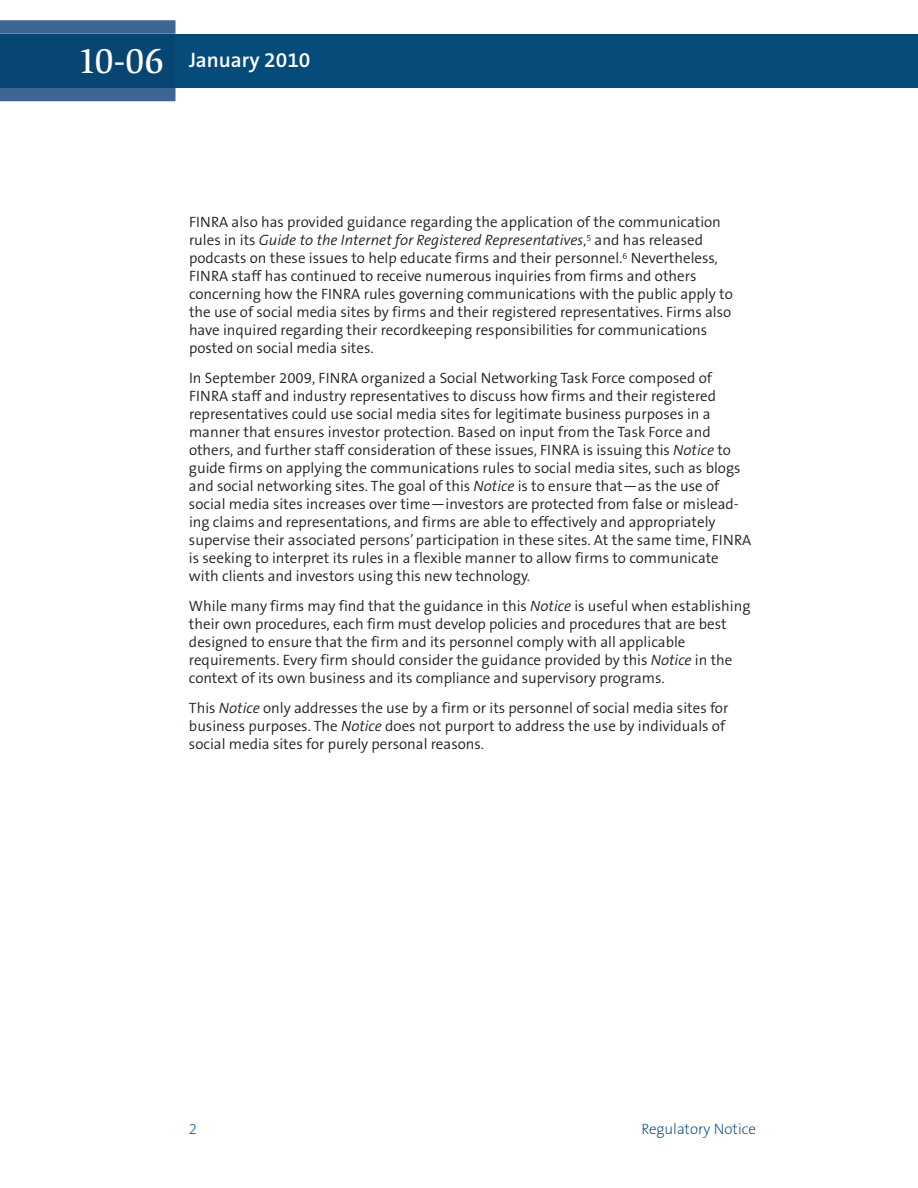
<style>
.page{position:relative;width:918px;height:1188px;background:#fff}
.page>*{position:absolute;margin:0;border:0;box-sizing:border-box;transform-origin:0 0}
.t1{font:500 36px "Slimbach LT";color:#fff}
.t2{font:600 21px "The Sans B6";color:#fff}
.t3{font:300 15px/18px "The Sans B4";color:#231f20}
.t4{font:200 15px "The Sans B2";color:#004270}
.s1{font-style:italic}
</style>
<div class="page">
<div style="left:176px;top:34px;width:742px;height:54px;background:#064c7a"></div>
<svg style="left:0;top:20px;width:176px;height:81px"></svg>
<div style="left:0;top:34px;width:176px;height:54px;background:#074573"></div>
<h1 class="t1" style="left:78px;top:47px;width:88px">10-06</h1>
<h2 class="t2" style="left:189px;top:49px;width:123px">January 2010</h2>
<p class="t3" style="left:189px;top:214px;width:545px">FINRA also has provided guidance regarding the application of the communication rules in its <span class="s1">Guide to the Internet for Registered Representatives</span>,<sup>5</sup> and has released podcasts on these issues to help educate firms and their personnel.<sup>6</sup> Nevertheless, FINRA staff has continued to receive numerous inquiries from firms and others concerning how the FINRA rules governing communications with the public apply to the use of social media sites by firms and their registered representatives. Firms also have inquired regarding their recordkeeping responsibilities for communications posted on social media sites.</p>
<p class="t3" style="left:189px;top:370px;width:564px">In September 2009, FINRA organized a Social Networking Task Force composed of FINRA staff and industry representatives to discuss how firms and their registered representatives could use social media sites for legitimate business purposes in a manner that ensures investor protection. Based on input from the Task Force and others, and further staff consideration of these issues, FINRA is issuing this <span class="s1">Notice</span> to guide firms on applying the communications rules to social media sites, such as blogs and social networking sites. The goal of this <span class="s1">Notice</span> is to ensure that—as the use of social media sites increases over time—investors are protected from false or mislead&shy;ing claims and representations, and firms are able to effectively and appropriately supervise their associated persons’ participation in these sites. At the same time, FINRA is seeking to interpret its rules in a flexible manner to allow firms to communicate with clients and investors using this new technology.</p>
<p class="t3" style="left:189px;top:598px;width:563px">While many firms may find that the guidance in this <span class="s1">Notice</span> is useful when establishing their own procedures, each firm must develop policies and procedures that are best designed to ensure that the firm and its personnel comply with all applicable requirements. Every firm should consider the guidance provided by this <span class="s1">Notice</span> in the context of its own business and its compliance and supervisory programs.</p>
<p class="t3" style="left:189px;top:700px;width:541px">This <span class="s1">Notice</span> only addresses the use by a firm or its personnel of social media sites for business purposes. The <span class="s1">Notice</span> does not purport to address the use by individuals of social media sites for purely personal reasons.</p>
<p class="t4" style="left:189px;top:1121px;width:10px">2</p>
<p class="t4" style="left:641px;top:1121px;width:116px">Regulatory Notice</p>
</div>
